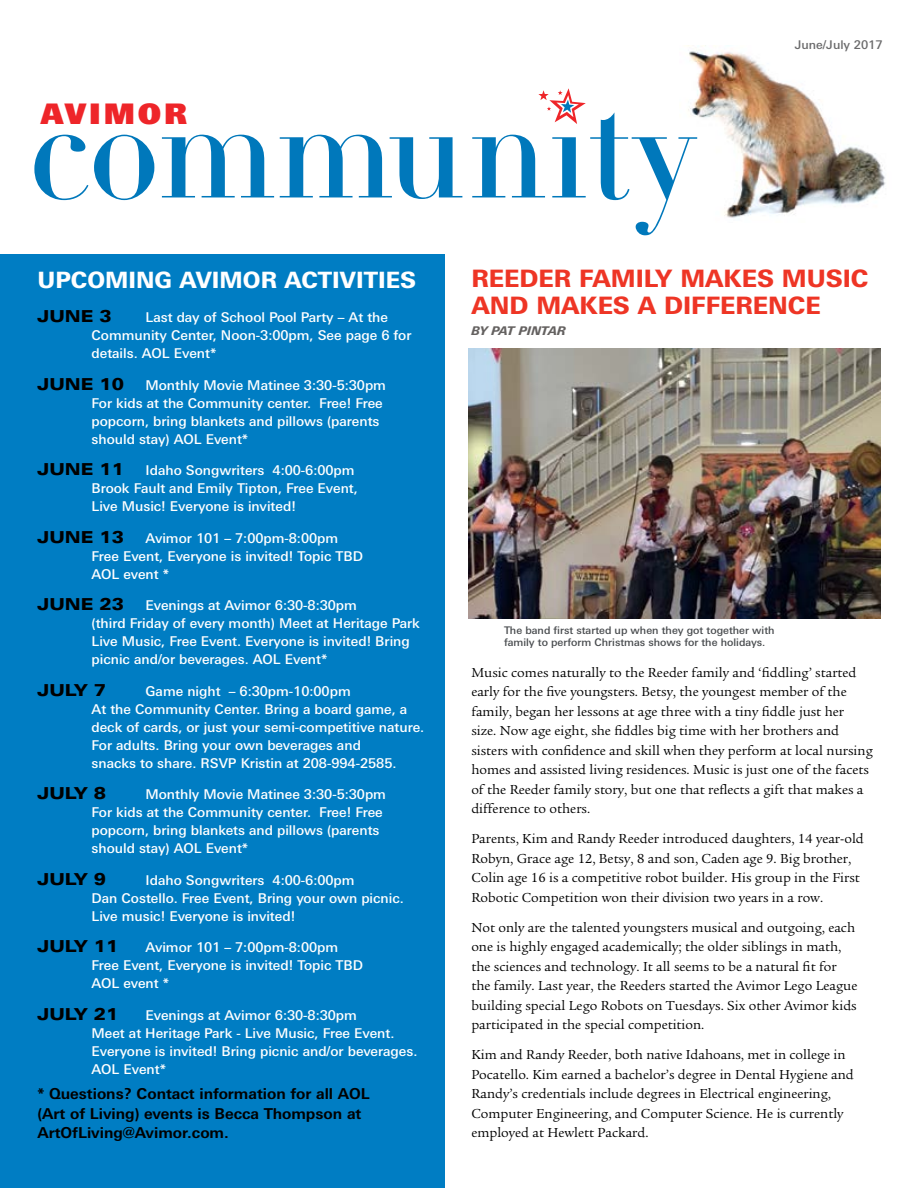
<style>
.page{position:relative;width:918px;height:1188px;background:#fff}
.page>*{position:absolute;margin:0;border:0;box-sizing:border-box;transform-origin:0 0}
.t1{font:28.35px "Linotype Univers Basic X Black";letter-spacing:.1em;color:#ee2529}
.t2{font:800 24px/27px "Linotype Univers Basic";color:#ee3525}
.t3{font:800 22.5px "Linotype Univers Basic";color:#fff}
.t4{font:800 16.5px "Linotype Univers Extd";color:#000}
.t5{font:700 15px/19.5px "Linotype Univers Basic";color:#000}
.t6{font:13.5px/19.5px "Legacy Serif";color:#000}
.t7{font:500 13.5px/18px "Linotype Univers Basic";color:#fff}
.t8{font:500 12px "Linotype Univers Basic";color:#6a6a6b}
.t9{font:italic 800 12px "Linotype Univers Basic";color:#646160}
.t10{font:500 10.5px/12px "Linotype Univers Basic";color:#484b4e}
</style>
<div class="page">
<img style="left:687px;top:45px;width:199px;height:173px">
<svg style="left:34px;top:135px;width:54px;height:65px"></svg>
<svg style="left:94px;top:135px;width:60px;height:65px"></svg>
<svg style="left:162px;top:135px;width:112px;height:62px"></svg>
<svg style="left:280px;top:135px;width:182px;height:64px"></svg>
<svg style="left:472px;top:88px;width:225px;height:147px"></svg>
<div style="left:0;top:254px;width:445px;height:934px;background:#007dc3"></div>
<img style="left:468px;top:348px;width:412px;height:271px">
<h1 class="t1" style="left:41px;top:95px;width:148px">AVIMOR</h1>
<p class="t8" style="left:795px;top:38px;width:89px">June/July 2017</p>
<h3 class="t3" style="left:38px;top:266px;width:380px">UPCOMING AVIMOR ACTIVITIES</h3>
<p class="t4" style="left:38px;top:306px;width:76px">JUNE 3</p>
<p class="t7" style="left:92px;top:308px;width:321px;text-indent:54px">Last day of School Pool Party – At the<br>Community Center, Noon-3:00pm, See page 6 for details. AOL Event*</p>
<p class="t4" style="left:38px;top:374px;width:88px">JUNE 10</p>
<p class="t7" style="left:92px;top:376px;width:296px;text-indent:54px">Monthly Movie Matinee 3:30-5:30pm For kids at the Community center. Free! Free popcorn, bring blankets and pillows (parents should stay) AOL Event*</p>
<p class="t4" style="left:38px;top:459px;width:88px">JUNE 11</p>
<p class="t7" style="left:92px;top:461px;width:268px;text-indent:54px">Idaho Songwriters 4:00-6:00pm<br>Brook Fault and Emily Tipton, Free Event,<br>Live Music! Everyone is invited!</p>
<p class="t4" style="left:38px;top:527px;width:88px">JUNE 13</p>
<p class="t7" style="left:92px;top:529px;width:273px;text-indent:54px">Avimor 101 – 7:00pm-8:00pm<br>Free Event, Everyone is invited! Topic TBD<br>AOL event *</p>
<p class="t4" style="left:38px;top:594px;width:88px">JUNE 23</p>
<p class="t7" style="left:92px;top:596px;width:330px;text-indent:54px">Evenings at Avimor 6:30-8:30pm<br>(third Friday of every month) Meet at Heritage Park Live Music, Free Event. Everyone is invited! Bring picnic and/or beverages. AOL Event*</p>
<p class="t4" style="left:38px;top:680px;width:70px">JULY 7</p>
<p class="t7" style="left:92px;top:682px;width:334px;text-indent:54px">Game night – 6:30pm-10:00pm<br>At the Community Center. Bring a board game, a deck of cards, or just your semi-competitive nature.<br>For adults. Bring your own beverages and<br>snacks to share. RSVP Kristin at 208-994-2585.</p>
<p class="t4" style="left:38px;top:783px;width:70px">JULY 8</p>
<p class="t7" style="left:92px;top:785px;width:296px;text-indent:54px">Monthly Movie Matinee 3:30-5:30pm For kids at the Community center. Free! Free popcorn, bring blankets and pillows (parents should stay) AOL Event*</p>
<p class="t4" style="left:38px;top:869px;width:70px">JULY 9</p>
<p class="t7" style="left:92px;top:871px;width:314px;text-indent:54px">Idaho Songwriters 4:00-6:00pm<br>Dan Costello. Free Event, Bring your own picnic.<br>Live music! Everyone is invited!</p>
<p class="t4" style="left:38px;top:936px;width:82px">JULY 11</p>
<p class="t7" style="left:92px;top:938px;width:273px;text-indent:54px">Avimor 101 – 7:00pm-8:00pm<br>Free Event, Everyone is invited! Topic TBD<br>AOL event *</p>
<p class="t4" style="left:38px;top:1004px;width:82px">JULY 21</p>
<p class="t7" style="left:92px;top:1006px;width:327px;text-indent:54px">Evenings at Avimor 6:30-8:30pm<br>Meet at Heritage Park - Live Music, Free Event.<br>Everyone is invited! Bring picnic and/or beverages.<br>AOL Event*</p>
<p class="t5" style="left:38px;top:1084px;width:334px">* Questions? Contact information for all AOL (Art of Living) events is Becca Thompson at<br>ArtOfLiving@Avimor.com.</p>
<h2 class="t2" style="left:471px;top:265px;width:399px">REEDER FAMILY MAKES MUSIC<br>AND MAKES A DIFFERENCE</h2>
<p class="t9" style="left:471px;top:324px;width:96px">BY PAT PINTAR</p>
<p class="t10" style="left:504px;top:624px;width:272px">The band first started up when they got together with family to perform Christmas shows for the holidays.</p>
<p class="t6" style="left:471px;top:663px;width:403px">Music comes naturally to the Reeder family and ‘fiddling’ started early for the five youngsters. Betsy, the youngest member of the family, began her lessons at age three with a tiny fiddle just her<br>size. Now age eight, she fiddles big time with her brothers and sisters with confidence and skill when they perform at local nursing homes and assisted living residences. Music is just one of the facets of the Reeder family story, but one that reflects a gift that makes a difference to others.</p>
<p class="t6" style="left:471px;top:829px;width:394px">Parents, Kim and Randy Reeder introduced daughters, 14 year-old Robyn, Grace age 12, Betsy, 8 and son, Caden age 9. Big brother, Colin age 16 is a competitive robot builder. His group in the First Robotic Competition won their division two years in a row.</p>
<p class="t6" style="left:471px;top:918px;width:388px">Not only are the talented youngsters musical and outgoing, each one is highly engaged academically; the older siblings in math, the sciences and technology. It all seems to be a natural fit for the family. Last year, the Reeders started the Avimor Lego League building special Lego Robots on Tuesdays. Six other Avimor kids participated in the special competition.</p>
<p class="t6" style="left:471px;top:1045px;width:384px">Kim and Randy Reeder, both native Idahoans, met in college in Pocatello. Kim earned a bachelor’s degree in Dental Hygiene and Randy’s credentials include degrees in Electrical engineering, Computer Engineering, and Computer Science. He is currently employed at Hewlett Packard.</p>
</div>
